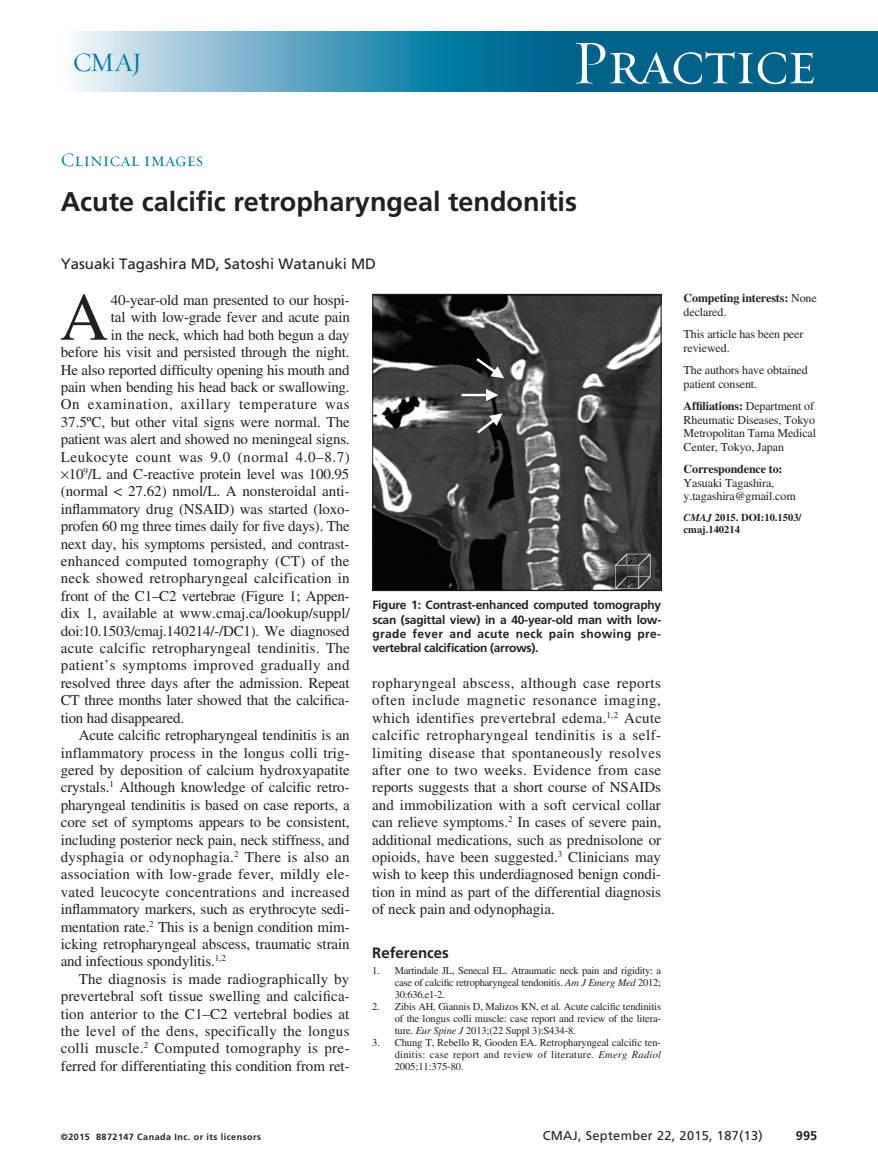
<style>
.page{position:relative;width:878px;height:1175px;background:#fff}
.page>*{position:absolute;margin:0;border:0;box-sizing:border-box;transform-origin:0 0}
.DC{font:67.5px "Times LT Std";color:#231f20}
.t1{font:63px "Requiem Display HTF Small Caps";letter-spacing:-.03em;color:#fff}
.T18{font:700 27px "Frutiger LT Std";color:#231f20}
.t2{font:27px "Requiem Display HTF Roman";color:#00779e}
.Department{font:19.5px "Requiem Display HTF Small Caps";color:#00779e}
.DC-2{font:15px/17.4px "Times LT Std";letter-spacing:-.01em;color:#231f20;text-align:justify}
.DC-3{font:15px "Times LT Std";letter-spacing:.02em;color:#231f20}
.DC-4{font:15px "Times LT Std";letter-spacing:.025em;color:#231f20}
.DC-5{font:15px "Times LT Std";letter-spacing:.045em;color:#231f20}
.N10{font:15px "Frutiger LT Std";color:#231f20}
.DC-6{font:15px "Times LT Std";letter-spacing:.035em;color:#231f20}
.RH{font:700 15px "Frutiger LT Std";color:#231f20}
.t3{font:12.75px "Frutiger LT Std";letter-spacing:.025em;color:#231f20}
.t4{font:700 12.75px "Frutiger LT Std";color:#231f20}
.PJ-8{font:12px/13.5px "Times LT Std";letter-spacing:-.01em;color:#231f20}
.FIG{font:700 12px/14.2px "Frutiger LT Std";letter-spacing:-.025em;color:#231f20;text-align:justify}
.PJ-8-2{font:700 12px/13.5px "Times LT Std";letter-spacing:-.01em;color:#231f20}
.REF{font:10.5px/12px "Times LT Std";letter-spacing:-.01em;color:#231f20;text-align:justify}
.DOI{font:700 10.5px/12px "Times LT Std";color:#231f20}
.t5{font:700 9px "Frutiger LT Std";letter-spacing:.05em;color:#231f20}
.s1{font-style:italic}
.s2{font-weight:400}
.s3{font-weight:700}
</style>
<div class="page">
<div style="left:542px;top:32px;width:336px;height:60px;background:#006189"></div>
<svg style="left:75px;top:32px;width:467px;height:60px;background:#5ea5c1"></svg>
<img style="left:374px;top:296px;width:285px;height:293px">
<div style="left:372px;top:294px;width:289px;height:297px;border:1px solid #231f20"></div>
<h3 class="t2" style="left:73px;top:46px;width:71px">CMAJ</h3>
<h2 class="t1" style="left:572px;top:26px;width:246px">Practice</h2>
<p class="Department" style="left:61px;top:148px;width:144px">Clinical images</p>
<p class="T18" style="left:61px;top:185px;width:518px">Acute calcific retropharyngeal tendonitis</p>
<p class="N10" style="left:61px;top:255px;width:317px">Yasuaki Tagashira MD, Satoshi Watanuki MD</p>
<p class="DC" style="left:60px;top:279px;width:50px">A</p>
<p class="DC-2" style="left:111px;top:291px;width:240px">40-year-old man presented to our hospi-</p>
<p class="DC-2" style="left:111px;top:308px;width:240px">tal with low-grade fever and acute pain</p>
<p class="DC-2" style="left:111px;top:326px;width:240px">in the neck, which had both begun a day</p>
<p class="DC-2" style="left:61px;top:343px;width:290px">before his visit and persisted through the night.</p>
<p class="DC-2" style="left:61px;top:361px;width:290px">He also reported difficulty opening his mouth and</p>
<p class="DC-2" style="left:61px;top:378px;width:290px">pain when bending his head back or swallowing.</p>
<p class="DC-5" style="left:61px;top:396px;width:290px">On examination, axillary temperature was</p>
<p class="DC-2" style="left:61px;top:413px;width:290px">37.5ºC, but other vital signs were normal. The</p>
<p class="DC-2" style="left:61px;top:430px;width:290px">patient was alert and showed no meningeal signs.</p>
<p class="DC-6" style="left:61px;top:448px;width:290px">Leukocyte count was 9.0 (normal 4.0–8.7)</p>
<p class="DC-2" style="left:69px;top:465px;width:282px">10<sup>9</sup>/L and C-reactive protein level was 100.95</p>
<p class="DC-2" style="left:61px;top:482px;width:290px">(normal &lt; 27.62) nmol/L. A nonsteroidal anti-</p>
<p class="DC-2" style="left:61px;top:500px;width:290px">inflammatory drug (NSAID) was started (loxo-</p>
<p class="DC-2" style="left:61px;top:517px;width:290px">profen 60 mg three times daily for five days). The</p>
<p class="DC-2" style="left:61px;top:535px;width:290px">next day, his symptoms persisted, and contrast-</p>
<p class="DC-3" style="left:61px;top:552px;width:290px">enhanced computed tomography (CT) of the</p>
<p class="DC-3" style="left:61px;top:570px;width:290px">neck showed retropharyngeal calcification in</p>
<p class="DC-2" style="left:61px;top:587px;width:290px">front of the C1–C2 vertebrae (Figure 1; Appen-</p>
<p class="DC-2" style="left:61px;top:604px;width:290px">dix 1, available at www.cmaj.ca/lookup/suppl/</p>
<p class="DC-2" style="left:61px;top:622px;width:290px">doi:10.1503/cmaj.140214/-/DC1). We diagnosed</p>
<p class="DC-3" style="left:61px;top:639px;width:291px">acute calcific retropharyngeal tendinitis. The</p>
<p class="DC-4" style="left:61px;top:657px;width:290px">patient’s symptoms improved gradually and</p>
<p class="DC-2" style="left:61px;top:674px;width:290px">resolved three days after the admission. Repeat</p>
<p class="DC-2" style="left:61px;top:691px;width:290px">CT three months later showed that the calcifica-</p>
<p class="DC-2" style="left:61px;top:709px;width:125px">tion had disappeared.</p>
<p class="DC-2" style="left:61px;top:726px;width:290px;text-indent:18px">Acute calcific retropharyngeal tendinitis is an inflammatory process in the longus colli trig&shy;gered by deposition of calcium hydroxyapatite crystals.<sup>1</sup> Although knowledge of calcific retro&shy;pharyngeal tendinitis is based on case reports, a core set of symptoms appears to be consistent, including posterior neck pain, neck stiffness, and dysphagia or odynophagia.<sup>2</sup> There is also an association with low-grade fever, mildly ele&shy;vated leucocyte concentrations and increased inflammatory markers, such as erythrocyte sedi&shy;mentation rate.<sup>2</sup> This is a benign condition mim&shy;icking retropharyngeal abscess, traumatic strain and infectious spondylitis.<sup>1,2</sup></p>
<p class="DC-2" style="left:61px;top:970px;width:290px;text-indent:18px">The diagnosis is made radiographically by prevertebral soft tissue swelling and calcifica&shy;tion anterior to the C1–C2 vertebral bodies at the level of the dens, specifically the longus colli muscle.<sup>2</sup> Computed tomography is pre&shy;ferred for differentiating this condition from ret-</p>
<p class="FIG" style="left:372px;top:598px;width:290px">Figure 1: Contrast-enhanced computed tomography scan (sagittal view) in a 40-year-old man with low&shy;grade fever and acute neck pain showing pre&shy;vertebral calcification (arrows).</p>
<p class="DC-2" style="left:372px;top:674px;width:290px">ropharyngeal abscess, although case reports often include magnetic resonance imaging, which identifies prevertebral edema.<sup>1,2</sup> Acute calcific retropharyngeal tendinitis is a self&shy;limiting disease that spontaneously resolves after one to two weeks. Evidence from case reports suggests that a short course of NSAIDs and immobilization with a soft cervical collar can relieve symptoms.<sup>2</sup> In cases of severe pain, additional medications, such as prednisolone or opioids, have been suggested.<sup>3</sup> Clinicians may wish to keep this underdiagnosed benign condi&shy;tion in mind as part of the differential diagnosis of neck pain and odynophagia.</p>
<p class="RH" style="left:372px;top:943px;width:78px">References</p>
<p class="REF" style="left:394px;top:964px;width:268px;text-indent:-22px">1. Martindale JL, Senecal EL. Atraumatic neck pain and rigidity: a case of calcific retropharyngeal tendonitis. <span class="s1">Am J Emerg Med</span> 2012; 30:636.e1-2.</p>
<p class="REF" style="left:394px;top:1000px;width:268px;text-indent:-22px">2. Zibis AH, Giannis D, Malizos KN, et al. Acute calcific tendinitis of the longus colli muscle: case report and review of the litera&shy;ture. <span class="s1">Eur Spine J</span> 2013;(22 Suppl 3):S434-8.</p>
<p class="REF" style="left:394px;top:1036px;width:268px;text-indent:-22px">3. Chung T, Rebello R, Gooden EA. Retropharyngeal calcific ten&shy;dinitis: case report and review of literature. <span class="s1">Emerg Radiol </span>2005;11:375-80.</p>
<p class="PJ-8-2" style="left:683px;top:291px;width:135px">Competing interests: <span class="s2">None declared.</span></p>
<p class="PJ-8" style="left:683px;top:327px;width:121px">This article has been peer reviewed.</p>
<p class="PJ-8" style="left:683px;top:363px;width:126px">The authors have obtained patient consent.</p>
<p class="PJ-8" style="left:683px;top:399px;width:134px"><span class="s3">Affiliations:</span> Department of<br>Rheumatic Diseases, Tokyo<br>Metropolitan Tama Medical<br>Center, Tokyo, Japan</p>
<p class="PJ-8" style="left:683px;top:462px;width:113px"><span class="s3">Correspondence to:<br></span>Yasuaki Tagashira, y.tagashira@gmail.com</p>
<p class="DOI" style="left:683px;top:511px;width:119px"><span class="s1">CMAJ</span> 2015. DOI:10.1503/ cmaj.140214</p>
<p class="t5" style="left:61px;top:1131px;width:202px">©2015 8872147 Canada Inc. or its licensors</p>
<p class="t3" style="left:542px;top:1127px;width:221px">CMAJ, September 22, 2015, 187(13)</p>
<p class="t4" style="left:795px;top:1127px;width:23px">995</p>
</div>
